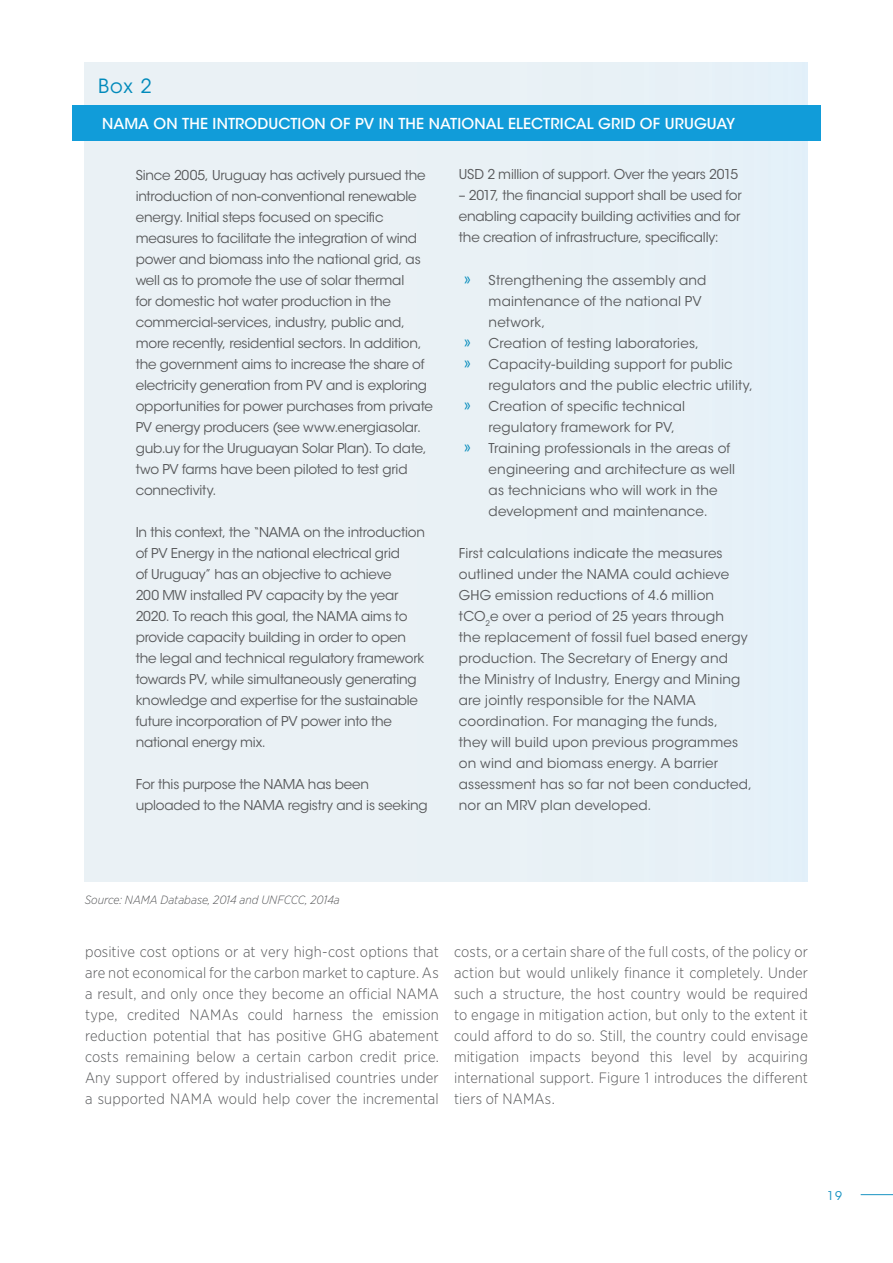
<style>
.page{position:relative;width:893px;height:1263px;background:#fff}
.page>*{position:absolute;margin:0;border:0;box-sizing:border-box;transform-origin:0 0}
.boxes_tiltes_blue{font:19.5px "ITC Avant Garde Std";color:#018abb}
._2a_Body{font:300 15px/21px "Gotham Narrow";letter-spacing:.01em;color:#57585a;text-align:justify}
.boxes_tiltes_white{font:500 15px "ITC Avant Garde Std";letter-spacing:.005em;color:#fff}
._2a_Body_box{font:13.5px/21px "ITC Avant Garde Std";letter-spacing:-.015em;color:#57585a}
._2a_Body_box-2{font:13.5px/21px "ITC Avant Garde Std";letter-spacing:.01em;color:#57585a}
.Notes{font:italic 300 12px "Gotham Narrow";color:#57585a}
.t1{font:12px "ITC Avant Garde Std";color:#1993c2}
.s1{font-size:18px;color:#018abb}
</style>
<div class="page">
<hr style="left:861px;top:1194px;width:32px;height:1px;background:#1993c2">
<div style="left:85px;top:62px;width:723px;height:820px;background:#e9f1f5"></div>
<div style="left:72px;top:105px;width:749px;height:36px;background:#119cd9"></div>
<p class="boxes_tiltes_blue" style="left:98px;top:74px;width:55px">Box 2</p>
<p class="boxes_tiltes_white" style="left:102px;top:114px;width:635px">NAMA ON THE INTRODUCTION OF PV IN THE NATIONAL ELECTRICAL GRID OF URUGUAY</p>
<p class="_2a_Body_box" style="left:136px;top:165px;width:299px">Since 2005, Uruguay has actively pursued the introduction of non-conventional renewable energy. Initial steps focused on specific measures to facilitate the integration of wind power and biomass into the national grid, as well as to promote the use of solar thermal<br>for domestic hot water production in the commercial-services, industry, public and, more recently, residential sectors. In addition, the government aims to increase the share of electricity generation from PV and is exploring opportunities for power purchases from private PV energy producers (see www.energiasolar. gub.uy for the Uruguayan Solar Plan). To date, two PV farms have been piloted to test grid connectivity.</p>
<p class="_2a_Body_box" style="left:136px;top:522px;width:291px">In this context, the “NAMA on the introduction of PV Energy in the national electrical grid<br>of Uruguay” has an objective to achieve<br>200 MW installed PV capacity by the year 2020. To reach this goal, the NAMA aims to provide capacity building in order to open the legal and technical regulatory framework towards PV, while simultaneously generating knowledge and expertise for the sustainable future incorporation of PV power into the national energy mix.</p>
<p class="_2a_Body_box" style="left:136px;top:774px;width:294px">For this purpose the NAMA has been uploaded to the NAMA registry and is seeking</p>
<p class="_2a_Body_box" style="left:459px;top:164px;width:281px">USD 2 million of support. Over the years 2015</p>
<p class="_2a_Body_box" style="left:459px;top:185px;width:284px;text-align:justify">– 2017, the financial support shall be used for enabling capacity building activities and for the creation of infrastructure, specifically:</p>
<p class="_2a_Body_box-2" style="left:489px;top:270px;width:219px;text-indent:-25px"><span class="s1">»</span> Strengthening the assembly and maintenance of the national PV network,</p>
<p class="_2a_Body_box-2" style="left:464px;top:333px;width:236px"><span class="s1">»</span> Creation of testing laboratories,</p>
<p class="_2a_Body_box-2" style="left:489px;top:354px;width:266px;text-indent:-25px"><span class="s1">»</span> Capacity-building support for public regulators and the public electric utility,</p>
<p class="_2a_Body_box-2" style="left:489px;top:396px;width:198px;text-indent:-25px"><span class="s1">»</span> Creation of specific technical regulatory framework for PV,</p>
<p class="_2a_Body_box-2" style="left:489px;top:438px;width:248px;text-indent:-25px"><span class="s1">»</span> Training professionals in the areas of engineering and architecture as well as technicians who will work in the development and maintenance.</p>
<p class="_2a_Body_box-2" style="left:459px;top:543px;width:295px">First calculations indicate the measures outlined under the NAMA could achieve GHG emission reductions of 4.6 million tCO<sub>2</sub>e over a period of 25 years through<br>the replacement of fossil fuel based energy production. The Secretary of Energy and the Ministry of Industry, Energy and Mining are jointly responsible for the NAMA coordination. For managing the funds,<br>they will build upon previous programmes on wind and biomass energy. A barrier assessment has so far not been conducted, nor an MRV plan developed.</p>
<p class="Notes" style="left:85px;top:892px;width:257px">Source: NAMA Database, 2014 and UNFCCC, 2014a</p>
<p class="_2a_Body" style="left:85px;top:941px;width:355px">positive cost options or at very high-cost options that are not economical for the carbon market to capture. As a result, and only once they become an official NAMA type, credited NAMAs could harness the emission reduction potential that has positive GHG abatement costs remaining below a certain carbon credit price.<br>Any support offered by industrialised countries under a supported NAMA would help cover the incremental</p>
<p class="_2a_Body" style="left:454px;top:941px;width:355px">costs, or a certain share of the full costs, of the policy or action but would unlikely finance it completely. Under such a structure, the host country would be required to engage in mitigation action, but only to the extent it could afford to do so. Still, the country could envisage mitigation impacts beyond this level by acquiring international support. Figure 1 introduces the different tiers of NAMAs.</p>
<p class="t1" style="left:827px;top:1189px;width:17px">19</p>
</div>
